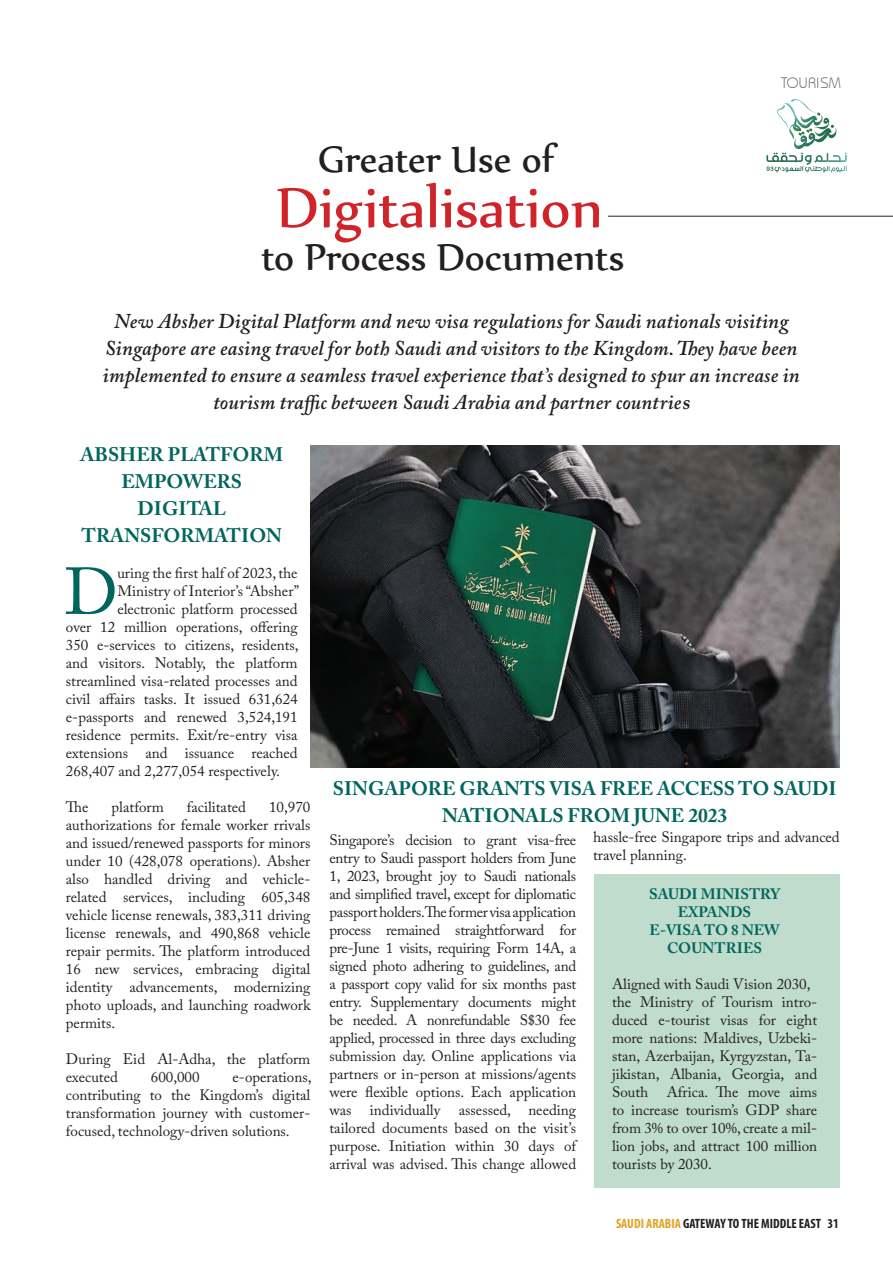
<style>
.page{position:relative;width:893px;height:1263px;background:#fff}
.page>*{position:absolute;margin:0;border:0;box-sizing:border-box;transform-origin:0 0}
.t1{font:67.5px "Nyala";color:#d1232a}
.t2{font:65.7px "Adobe Caslon Pro";color:#00665d}
.t3{font:45px "Nyala";color:#231f20}
.t4{font:italic 600 21px/27px "Adobe Caslon Pro";color:#231f20;text-align:center}
.t5{font:700 19.5px/27px "Adobe Caslon Pro";color:#00665d;text-align:center}
.t6{font:15px/18px "Adobe Caslon Pro";color:#231f20;text-align:justify}
.t7{font:700 15px/18px "Adobe Caslon Pro";color:#00665d;text-align:center}
.t8{font:15px "Architekt";letter-spacing:.05em;color:#57585a}
.t9{font:700 condensed 13.5px "Myriad Pro";color:#231f20}
.s1{font-style:normal}
.s2{color:#e2a323}
</style>
<div class="page">
<svg style="left:766px;top:99px;width:81px;height:73px"></svg>
<img style="left:310px;top:445px;width:530px;height:322px">
<hr style="left:608px;top:216px;width:285px;height:1px;background:#231f20">
<div style="left:595px;top:874px;width:245px;height:314px;background:#c0dccd"></div>
<h3 class="t3" style="left:318px;top:132px;width:238px">Greater Use of</h3>
<h1 class="t1" style="left:276px;top:167px;width:328px">Digitalisation</h1>
<h3 class="t3" style="left:261px;top:230px;width:364px">to Process Documents</h3>
<p class="t8" style="left:781px;top:74px;width:61px">TOURISM</p>
<p class="t4" style="left:103px;top:307px;width:703px">New AbsherDigital Platform and new visa regulationsforSaudinationalsvisiting Singaporeareeasing travel forboth Saudiand visitorsto theKingdom.They havebeen implemented to ensurea seamlesstravel experiencethat’sdesigned to spuran increasein tourism trafficbetween SaudiArabia and partnercountrie<span class="s1">s</span></p>
<h3 class="t5" style="left:80px;top:441px;width:204px">ABSHER PLATFORM<br>EMPOWERS<br>DIGITAL<br>TRANSFORMATION</h3>
<h2 class="t2" style="left:64px;top:553px;width:55px">D</h2>
<p class="t6" style="left:117px;top:564px;width:182px">uring the first half of 2023, the</p>
<p class="t6" style="left:117px;top:582px;width:183px">Ministry of Interior’s “Absher”</p>
<p class="t6" style="left:117px;top:600px;width:182px">electronic platform processed</p>
<p class="t6" style="left:66px;top:618px;width:233px">over 12 million operations, offering</p>
<p class="t6" style="left:66px;top:636px;width:234px">350 e-services to citizens, residents,</p>
<p class="t6" style="left:66px;top:654px;width:233px">and visitors. Notably, the platform</p>
<p class="t6" style="left:66px;top:672px;width:233px">streamlined visa-related processes and</p>
<p class="t6" style="left:66px;top:690px;width:233px">civil affairs tasks. It issued 631,624</p>
<p class="t6" style="left:66px;top:708px;width:233px">e-passports and renewed 3,524,191</p>
<p class="t6" style="left:66px;top:726px;width:233px">residence permits. Exit/re-entry visa</p>
<p class="t6" style="left:66px;top:744px;width:233px">extensions and issuance reached</p>
<p class="t6" style="left:66px;top:762px;width:216px">268,407 and 2,277,054 respectively.</p>
<p class="t6" style="left:66px;top:798px;width:24px">The</p>
<p class="t6" style="left:112px;top:798px;width:54px">platform</p>
<p class="t6" style="left:187px;top:798px;width:61px">facilitated</p>
<h3 class="t5" style="left:333px;top:774px;width:505px">SINGAPORE GRANTS VISA FREE ACCESS TO SAUDI<br>NATIONALS FROM JUNE 2023</h3>
<p class="t6" style="left:66px;top:798px;width:246px;text-indent:203px">10,970 authorizations for female worker rrivals and issued/renewed passports for minors under 10 (428,078 operations). Absher also handled driving and vehicle&shy;related services, including 605,348 vehicle license renewals, 383,311 driving license renewals, and 490,868 vehicle repair permits. The platform introduced 16 new services, embracing digital identity advancements, modernizing photo uploads, and launching roadwork permits.</p>
<p class="t6" style="left:66px;top:1050px;width:246px">During Eid Al-Adha, the platform executed</p>
<p class="t6" style="left:330px;top:830px;width:248px">Singapore’s decision to grant visa-free entry to Saudi passport holders from June 1, 2023, brought joy to Saudi nationals and simplified travel, except for diplomatic passport holders.The former visa application process remained straightforward for pre-June 1 visits, requiring Form 14A, a signed photo adhering to guidelines, and a passport copy valid for six months past entry. Supplementary documents might be needed. A nonrefundable S$30 fee applied, processed in three days excluding submission day. Online applications via partners or in-person at missions/agents were flexible options. Each application was individually assessed, needing tailored documents based on the visit’s purpose. Initiation within 30 days of arrival was advised. This change allowed</p>
<p class="t6" style="left:593px;top:828px;width:248px">hassle-free Singapore trips and advanced travel planning.</p>
<p class="t7" style="left:649px;top:885px;width:133px">SAUDI MINISTRY<br>EXPANDS<br>E-VISA TO 8 NEW<br>COUNTRIES</p>
<p class="t6" style="left:612px;top:975px;width:207px;text-align:left">Aligned with Saudi Vision 2030, the Ministry of Tourism intro&shy;duced e-tourist visas for eight more nations: Maldives, Uzbeki&shy;stan, Azerbaijan, Kyrgyzstan, Ta&shy;jikistan, Albania, Georgia, and<br>South Africa. The move aims to increase tourism’s GDP share from 3% to over 10%, create a mil&shy;lion jobs, and attract 100 million tourists by 2030.</p>
<p class="t6" style="left:151px;top:1068px;width:50px">600,000</p>
<p class="t6" style="left:66px;top:1068px;width:247px;text-indent:167px">e-operations, contributing to the Kingdom’s digital transformation journey with customer&shy;focused, technology-driven solutions.</p>
<p class="t9" style="left:616px;top:1214px;width:224px"><span class="s2">SAUDI ARABIA</span> GATEWAY TO THE MIDDLE EAST 31</p>
</div>
